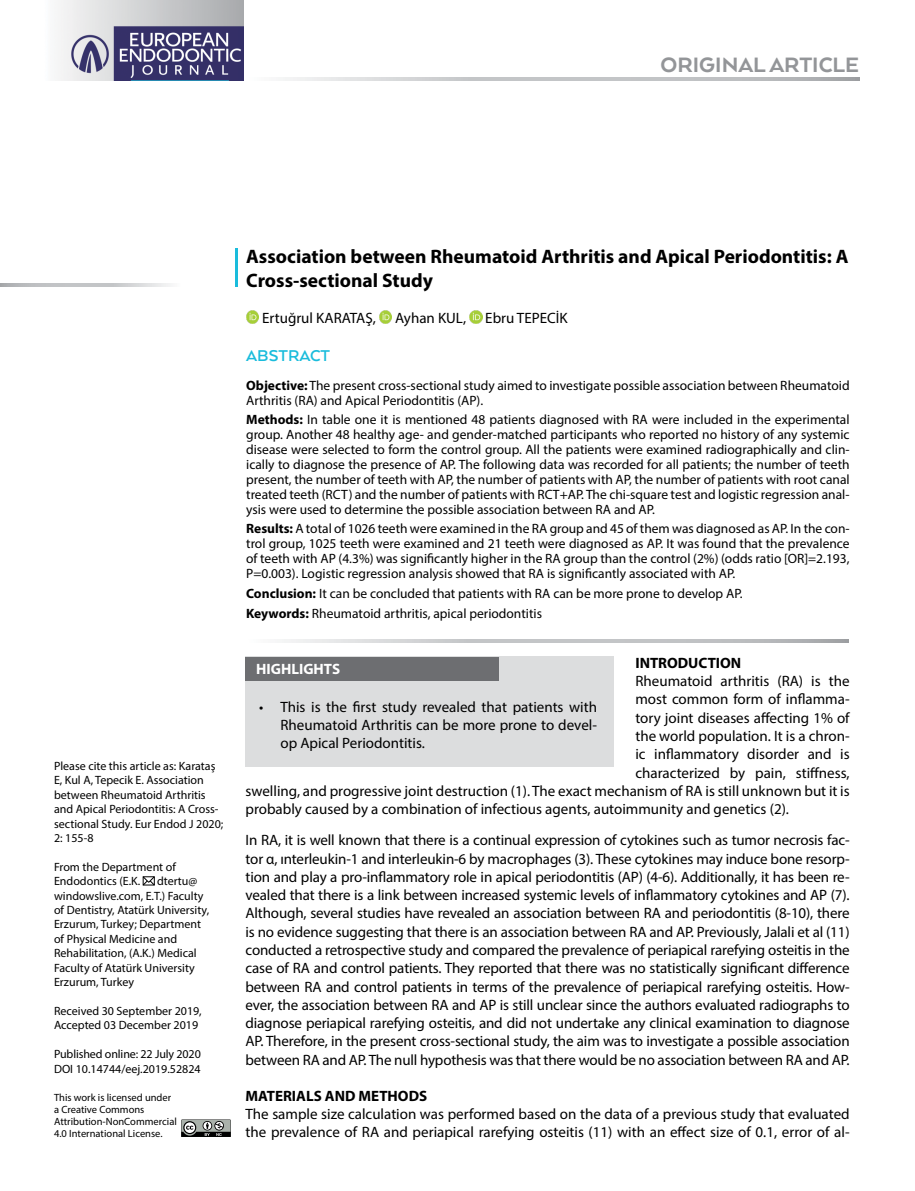
<style>
.page{position:relative;width:915px;height:1191px;background:#fff}
.page>*{position:absolute;margin:0;border:0;box-sizing:border-box;transform-origin:0 0}
.t1{font:800 24px "Arquitecta";color:#939598}
.t2{font:700 19.5px/23.4px "Myriad Pro";color:#000}
.t3{font:700 18px "Arquitecta";color:#1abcdc}
.t4{font:15px/18.3px "Myriad Pro";color:#000;text-align:justify}
.t5{font:700 15px "Myriad Pro";color:#000}
.t6{font:700 15px "Myriad Pro";color:#fff}
.t7{font:13.5px/15px "Myriad Pro";color:#000}
.t8{font:12px/14.4px "Myriad Pro";color:#000}
.t9{font:10.5px/12px "Myriad Pro";color:#000}
.s1{font-weight:700}
</style>
<div class="page">
<img style="left:60px;top:0;width:183px;height:80px">
<svg style="left:283px;top:77px;width:575px;height:3px;background:#c6c8ca"></svg>
<hr style="left:235px;top:249px;width:2px;height:38px;background:#1abcdc">
<svg style="left:0;top:283px;width:171px;height:4px"></svg>
<svg style="left:142px;top:876px;width:13px;height:9px"></svg>
<svg style="left:282px;top:639px;width:566px;height:3px;background:#c6c8ca"></svg>
<div style="left:246px;top:656px;width:368px;height:111px;background:#dcddde"></div>
<div style="left:246px;top:656px;width:253px;height:24px;background:#6d6e71"></div>
<svg style="left:246px;top:311px;width:13px;height:12px"></svg>
<svg style="left:379px;top:311px;width:13px;height:12px"></svg>
<svg style="left:469px;top:311px;width:13px;height:12px"></svg>
<svg style="left:181px;top:1119px;width:50px;height:18px"></svg>
<h1 class="t1" style="left:660px;top:50px;width:200px">ORIGINAL ARTICLE</h1>
<p class="t8" style="left:54px;top:758px;width:171px">Please cite this article as: Karataş<br>E, Kul A, Tepecik E. Association between Rheumatoid Arthritis and Apical Periodontitis: A Cross&shy;sectional Study. Eur Endod J 2020;<br>2: 155-8</p>
<p class="t8" style="left:54px;top:859px;width:123px">From the Department of<br>Endodontics (E.K.</p>
<p class="t8" style="left:54px;top:874px;width:157px;text-indent:103px">dtertu@ windowslive.com, E.T.) Faculty of Dentistry, Atatürk University,<br>Erzurum, Turkey; Department of Physical Medicine and<br>Rehabilitation, (A.K.) Medical<br>Faculty of Atatürk University<br>Erzurum, Turkey</p>
<p class="t8" style="left:54px;top:1003px;width:149px">Received 30 September 2019,<br>Accepted 03 December 2019</p>
<p class="t8" style="left:54px;top:1046px;width:148px">Published online: 22 July 2020<br>DOI 10.14744/eej.2019.52824</p>
<p class="t9" style="left:54px;top:1091px;width:124px">This work is licensed under a Creative Commons<br>Attribution-NonCommercial<br>4.0 International License.</p>
<h2 class="t2" style="left:246px;top:244px;width:603px">Association between Rheumatoid Arthritis and Apical Periodontitis: A<br>Cross-sectional Study</h2>
<p class="t4" style="left:262px;top:309px;width:115px">Ertuğrul KARATAŞ,</p>
<p class="t4" style="left:395px;top:309px;width:73px">Ayhan KUL,</p>
<p class="t4" style="left:485px;top:309px;width:84px">Ebru TEPECİK</p>
<p class="t3" style="left:246px;top:344px;width:85px">ABSTRACT</p>
<p class="t7" style="left:246px;top:377px;width:604px"><span class="s1">Objective:</span> The present cross-sectional study aimed to investigate possible association between Rheumatoid<br>Arthritis (RA) and Apical Periodontitis (AP).</p>
<p class="t7" style="left:246px;top:412px;width:604px;text-align:justify"><span class="s1">Methods:</span> In table one it is mentioned 48 patients diagnosed with RA were included in the experimental group. Another 48 healthy age- and gender-matched participants who reported no history of any systemic disease were selected to form the control group. All the patients were examined radiographically and clin&shy;ically to diagnose the presence of AP. The following data was recorded for all patients; the number of teeth present, the number of teeth with AP, the number of patients with AP, the number of patients with root canal treated teeth (RCT) and the number of patients with RCT+AP. The chi-square test and logistic regression anal&shy;ysis were used to determine the possible association between RA and AP.</p>
<p class="t7" style="left:246px;top:521px;width:604px;text-align:justify"><span class="s1">Results:</span> A total of 1026 teeth were examined in the RA group and 45 of them was diagnosed as AP. In the con&shy;trol group, 1025 teeth were examined and 21 teeth were diagnosed as AP. It was found that the prevalence of teeth with AP (4.3%) was significantly higher in the RA group than the control (2%) (odds ratio [OR]=2.193, P=0.003). Logistic regression analysis showed that RA is significantly associated with AP.</p>
<p class="t7" style="left:246px;top:582px;width:497px;line-height:20.4px"><span class="s1">Conclusion:</span> It can be concluded that patients with RA can be more prone to develop AP.<br><span class="s1">Keywords:</span> Rheumatoid arthritis, apical periodontitis</p>
<p class="t5" style="left:635px;top:653px;width:107px">INTRODUCTION</p>
<p class="t4" style="left:635px;top:671px;width:216px">Rheumatoid arthritis (RA) is the</p>
<p class="t4" style="left:635px;top:690px;width:216px">most common form of inflamma-</p>
<p class="t4" style="left:635px;top:708px;width:216px">tory joint diseases affecting 1% of</p>
<p class="t4" style="left:635px;top:726px;width:216px">the world population. It is a chron-</p>
<p class="t4" style="left:635px;top:745px;width:216px">ic inflammatory disorder and is</p>
<p class="t4" style="left:635px;top:763px;width:216px">characterized by pain, stiffness,</p>
<p class="t4" style="left:245px;top:781px;width:605px">swelling, and progressive joint destruction (1). The exact mechanism of RA is still unknown but it is</p>
<p class="t4" style="left:245px;top:799px;width:545px">probably caused by a combination of infectious agents, autoimmunity and genetics (2).</p>
<p class="t4" style="left:245px;top:831px;width:605px">In RA, it is well known that there is a continual expression of cytokines such as tumor necrosis fac&shy;tor α, ınterleukin-1 and interleukin-6 by macrophages (3). These cytokines may induce bone resorp&shy;tion and play a pro-inflammatory role in apical periodontitis (AP) (4-6). Additionally, it has been re&shy;vealed that there is a link between increased systemic levels of inflammatory cytokines and AP (7).<br>Although, several studies have revealed an association between RA and periodontitis (8-10), there is no evidence suggesting that there is an association between RA and AP. Previously, Jalali et al (11) conducted a retrospective study and compared the prevalence of periapical rarefying osteitis in the case of RA and control patients. They reported that there was no statistically significant difference between RA and control patients in terms of the prevalence of periapical rarefying osteitis. How&shy;ever, the association between RA and AP is still unclear since the authors evaluated radiographs to diagnose periapical rarefying osteitis, and did not undertake any clinical examination to diagnose AP. Therefore, in the present cross-sectional study, the aim was to investigate a possible association between RA and AP. The null hypothesis was that there would be no association between RA and AP.</p>
<p class="t5" style="left:245px;top:1085px;width:183px">MATERIALS AND METHODS</p>
<p class="t4" style="left:245px;top:1104px;width:605px">The sample size calculation was performed based on the data of a previous study that evaluated the prevalence of RA and periapical rarefying osteitis (11) with an effect size of 0.1, error of al-</p>
<p class="t6" style="left:256px;top:659px;width:85px">HIGHLIGHTS</p>
<p class="t4" style="left:280px;top:698px;width:318px;line-height:17.7px;text-indent:-21px">• This is the first study revealed that patients with Rheumatoid Arthritis can be more prone to devel&shy;op Apical Periodontitis.</p>
</div>
